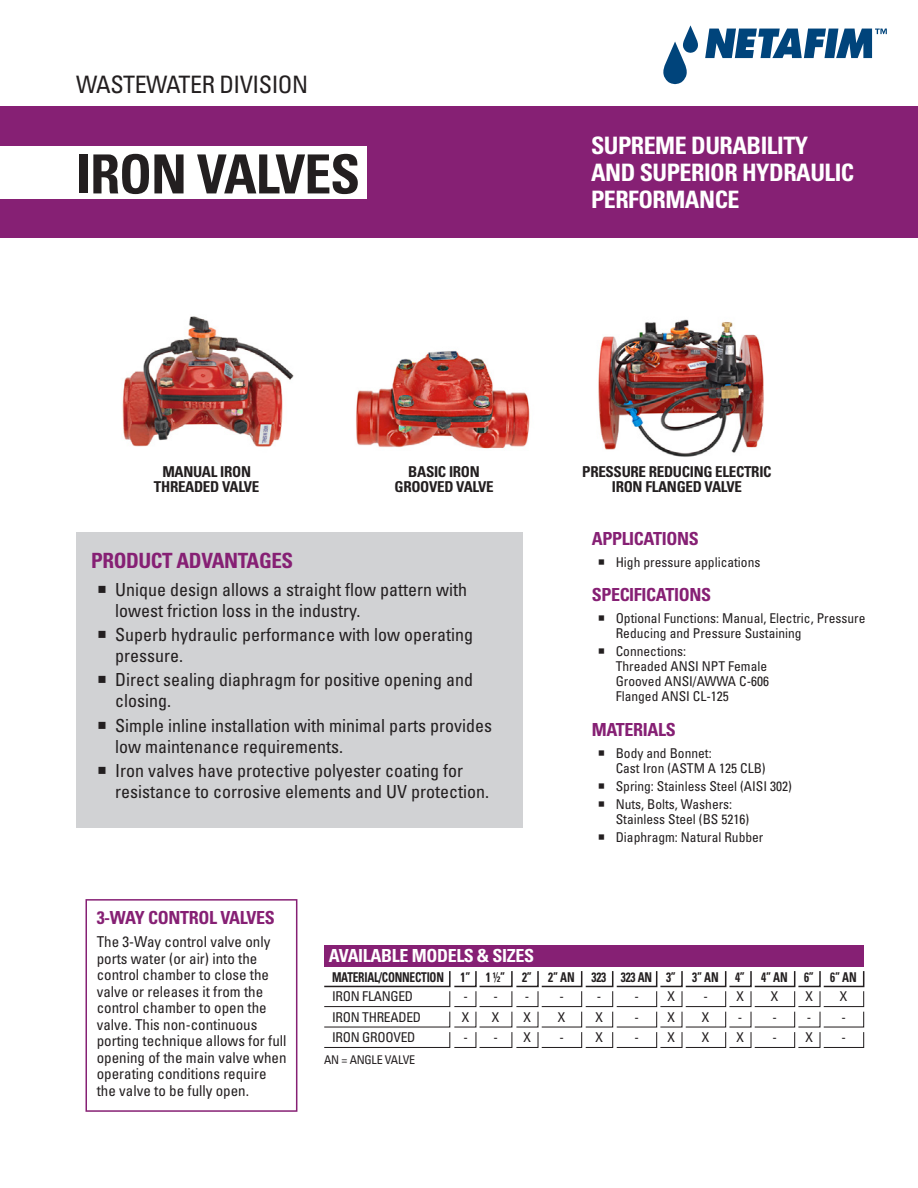
<style>
.page{position:relative;width:918px;height:1188px;background:#fff}
.page>*{position:absolute;margin:0;border:0;box-sizing:border-box;transform-origin:0 0}
.t1{font:700 condensed 54px "Univers LT Std";letter-spacing:-.02em;color:#231f20}
.t2{font:700 condensed 24px/27px "Univers LT Std";letter-spacing:-.02em;color:#fff}
.t3{font:condensed 24px "Univers LT Std";letter-spacing:-.02em;color:#231f20}
.t4{font:700 condensed 21px "Univers LT Std";letter-spacing:-.02em;color:#862074}
.t5{font:condensed 18px/21px "Univers LT Std";color:#231f20}
.t6{font:700 condensed 18px "Univers LT Std";letter-spacing:-.02em;color:#862074}
.t7{font:700 condensed 18px "Univers LT Std";letter-spacing:-.02em;color:#fff}
.t8{font:condensed 15px/16.5px "Univers LT Std";color:#231f20}
.t9{font:700 condensed 15px/15px "Univers LT Std";letter-spacing:-.02em;color:#231f20;text-align:center}
.t10{font:condensed 13.5px/20.5px "Univers LT Std";color:#231f20;text-align:justify}
.t11{font:700 condensed 13.5px/19px "Univers LT Std";letter-spacing:-.02em;color:#231f20;text-align:right;scale:.85 1}
.t12{font:condensed 13.5px/20.5px "Univers LT Std";letter-spacing:-.02em;color:#231f20}
.t13{font:condensed 12px "Univers LT Std";letter-spacing:-.02em;color:#231f20}
.s1{font-weight:400}
</style>
<div class="page">
<div style="left:0;top:107px;width:918px;height:131px;background:#862074"></div>
<div style="left:0;top:147px;width:366px;height:52px;background:#fff"></div>
<img style="left:122px;top:316px;width:172px;height:131px">
<img style="left:598px;top:319px;width:166px;height:138px">
<img style="left:356px;top:351px;width:174px;height:98px">
<div style="left:76px;top:532px;width:447px;height:295px;background:#d1d2d4"></div>
<svg style="left:705px;top:29px;width:182px;height:29px"></svg>
<svg style="left:663px;top:25px;width:35px;height:59px"></svg>
<div style="left:86px;top:899px;width:211px;height:213px;border:2px solid #862074"></div>
<div style="left:324px;top:945px;width:540px;height:21px;background:#862074"></div>
<svg style="left:324px;top:971px;width:541px;height:77px"></svg>
<p class="t3" style="left:76px;top:69px;width:233px">WASTEWATER DIVISION</p>
<p class="t1" style="left:76px;top:141px;width:286px">IRON VALVES</p>
<p class="t2" style="left:591px;top:132px;width:265px">SUPREME DURABILITY<br>AND SUPERIOR HYDRAULIC<br>PERFORMANCE</p>
<p class="t9" style="left:162px;top:464px;width:90px">MANUAL IRON</p>
<p class="t9" style="left:154px;top:479px;width:107px">THREADED VALVE</p>
<p class="t9" style="left:408px;top:464px;width:73px">BASIC IRON</p>
<p class="t9" style="left:394px;top:479px;width:101px">GROOVED VALVE</p>
<p class="t4" style="left:91px;top:548px;width:204px">PRODUCT ADVANTAGES</p>
<p class="t5" style="left:115px;top:579px;width:353px;text-indent:-18px">○ Unique design allows a straight flow pattern with lowest friction loss in the industry.</p>
<p class="t5" style="left:115px;top:624px;width:359px;text-indent:-18px">○ Superb hydraulic performance with low operating pressure.</p>
<p class="t5" style="left:115px;top:669px;width:359px;text-indent:-18px">○ Direct sealing diaphragm for positive opening and closing.</p>
<p class="t5" style="left:115px;top:715px;width:378px;text-indent:-18px">○ Simple inline installation with minimal parts provides low maintenance requirements.</p>
<p class="t5" style="left:115px;top:760px;width:375px;text-indent:-18px">○ Iron valves have protective polyester coating for resistance to corrosive elements and UV protection.</p>
<p class="t9" style="left:582px;top:464px;width:191px">PRESSURE REDUCING ELECTRIC<br>IRON FLANGED VALVE</p>
<p class="t6" style="left:592px;top:528px;width:108px">APPLICATIONS</p>
<p class="t10" style="left:598px;top:552px;width:164px">○ High pressure applications</p>
<p class="t6" style="left:592px;top:584px;width:121px">SPECIFICATIONS</p>
<p class="t10" style="left:616px;top:611px;width:251px;line-height:15px;text-indent:-18px">○ Optional Functions: Manual, Electric, Pressure<br>Reducing and Pressure Sustaining</p>
<p class="t10" style="left:598px;top:641px;width:90px">○ Connections:</p>
<p class="t10" style="left:616px;top:656px;width:153px">Threaded ANSI NPT Female</p>
<p class="t10" style="left:616px;top:671px;width:155px">Grooved ANSI/AWWA C-606</p>
<p class="t10" style="left:616px;top:686px;width:115px">Flanged ANSI CL-125</p>
<p class="t6" style="left:592px;top:718px;width:86px">MATERIALS</p>
<p class="t10" style="left:598px;top:742px;width:115px">○ Body and Bonnet:</p>
<p class="t10" style="left:616px;top:757px;width:151px">Cast Iron (ASTM A 125 CLB)</p>
<p class="t10" style="left:598px;top:776px;width:196px">○ Spring: Stainless Steel (AISI 302)</p>
<p class="t10" style="left:598px;top:794px;width:136px">○ Nuts, Bolts, Washers:</p>
<p class="t10" style="left:616px;top:809px;width:135px">Stainless Steel (BS 5216)</p>
<p class="t10" style="left:598px;top:827px;width:167px">○ Diaphragm: Natural Rubber</p>
<p class="t6" style="left:97px;top:906px;width:180px">3-WAY CONTROL VALVES</p>
<p class="t8" style="left:97px;top:933px;width:191px">The 3-Way control valve only ports water (or air) into the control chamber to close the valve or releases it from the control chamber to open the valve. This non-continuous porting technique allows for full opening of the main valve when operating conditions require the valve to be fully open.</p>
<p class="t7" style="left:329px;top:945px;width:207px">AVAILABLE MODELS &amp; SIZES</p>
<p class="t12" style="left:332px;top:986px;width:91px">IRON FLANGED<br>IRON THREADED<br>IRON GROOVED</p>
<p class="t11" style="left:332px;top:968px;width:164px">MATERIAL/CONNECTION 1”</p>
<p class="t11" style="left:486px;top:968px;width:25px">1 ½”</p>
<p class="t11" style="left:522px;top:968px;width:13px">2”</p>
<p class="t10" style="left:462px;top:986px;width:9px">- X -</p>
<p class="t10" style="left:492px;top:986px;width:9px">- X -</p>
<p class="t10" style="left:523px;top:986px;width:9px">- X X</p>
<p class="t11" style="left:548px;top:968px;width:33px">2” AN</p>
<p class="t10" style="left:558px;top:986px;width:9px">- X -</p>
<p class="t13" style="left:324px;top:1052px;width:92px">AN = ANGLE VALVE</p>
<p class="t11" style="left:592px;top:968px;width:19px">323</p>
<p class="t10" style="left:595px;top:986px;width:9px">- X X</p>
<p class="t11" style="left:621px;top:968px;width:38px">323 AN</p>
<p class="t10" style="left:634px;top:986px;width:6px">- - -</p>
<p class="t11" style="left:666px;top:968px;width:13px">3”</p>
<p class="t10" style="left:667px;top:986px;width:9px">X X X</p>
<p class="t11" style="left:692px;top:968px;width:63px">3” AN 4”<br><span class="s1">X</span></p>
<p class="t10" style="left:736px;top:1007px;width:9px">-<br>X</p>
<p class="t10" style="left:702px;top:986px;width:9px">- X X</p>
<p class="t11" style="left:761px;top:968px;width:33px">4” AN</p>
<p class="t10" style="left:771px;top:986px;width:9px">X - -</p>
<p class="t11" style="left:804px;top:968px;width:13px">6”</p>
<p class="t10" style="left:805px;top:986px;width:9px">X - X</p>
<p class="t11" style="left:830px;top:968px;width:33px">6” AN</p>
<p class="t10" style="left:840px;top:986px;width:9px">X - -</p>
</div>
